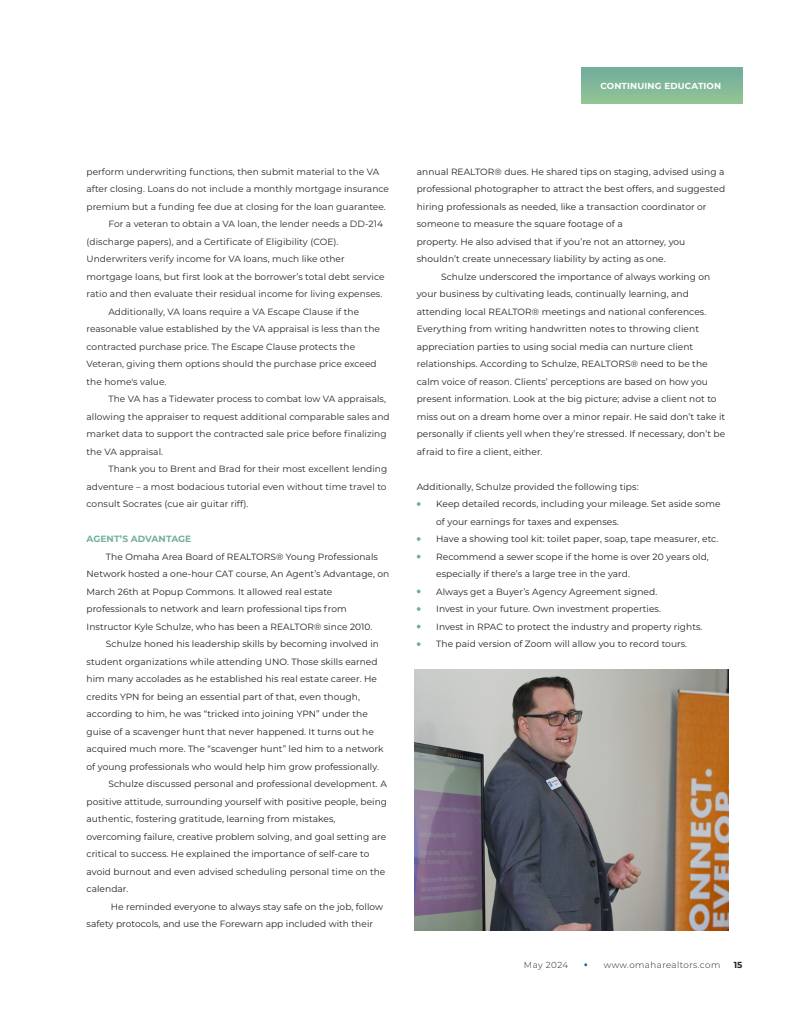
<style>
.page{position:relative;width:810px;height:1035px;background:#fff}
.page>*{position:absolute;margin:0;border:0;box-sizing:border-box;transform-origin:0 0}
.t1{font:9px/17.5px "Montserrat";letter-spacing:.005em;color:#231f20}
.t2{font:9px "Montserrat";letter-spacing:.005em;color:#292524}
.t3{font:700 9px "Montserrat";letter-spacing:.005em;color:#74af9c}
.t4{font:300 8.75px "Montserrat";letter-spacing:.045em;color:#231f20}
.t5{font:700 8.75px "Montserrat";letter-spacing:.02em;color:#fff}
.t6{font:700 8.75px "Montserrat";color:#231f20}
</style>
<div class="page">
<img style="left:415px;top:670px;width:314px;height:261px">
<div style="left:582px;top:68px;width:160px;height:36px;background:linear-gradient(to bottom,#71ac9d,#92c495)"></div>
<svg style="left:417px;top:502px;width:4px;height:4px"></svg>
<svg style="left:417px;top:537px;width:4px;height:4px"></svg>
<svg style="left:417px;top:555px;width:4px;height:3px"></svg>
<svg style="left:417px;top:590px;width:4px;height:3px"></svg>
<svg style="left:417px;top:607px;width:4px;height:4px"></svg>
<svg style="left:417px;top:625px;width:4px;height:3px"></svg>
<svg style="left:417px;top:642px;width:4px;height:4px"></svg>
<p class="t5" style="left:600px;top:79px;width:122px">CONTINUING EDUCATION</p>
<p class="t2" style="left:87px;top:165px;width:294px">perform underwriting functions, then submit material to the VA</p>
<p class="t2" style="left:87px;top:183px;width:304px">after closing. Loans do not include a monthly mortgage insurance</p>
<p class="t2" style="left:87px;top:200px;width:301px">premium but a funding fee due at closing for the loan guarantee.</p>
<p class="t2" style="left:108px;top:218px;width:276px">For a veteran to obtain a VA loan, the lender needs a DD-214</p>
<p class="t2" style="left:87px;top:235px;width:254px">(discharge papers), and a Certificate of Eligibility (COE).</p>
<p class="t2" style="left:87px;top:253px;width:260px">Underwriters verify income for VA loans, much like other</p>
<p class="t2" style="left:87px;top:270px;width:300px">mortgage loans, but first look at the borrower’s total debt service</p>
<p class="t2" style="left:87px;top:288px;width:297px">ratio and then evaluate their residual income for living expenses.</p>
<p class="t2" style="left:108px;top:305px;width:252px">Additionally, VA loans require a VA Escape Clause if the</p>
<p class="t2" style="left:87px;top:323px;width:295px">reasonable value established by the VA appraisal is less than the</p>
<p class="t2" style="left:87px;top:340px;width:270px">contracted purchase price. The Escape Clause protects the</p>
<p class="t2" style="left:87px;top:358px;width:292px">Veteran, giving them options should the purchase price exceed</p>
<p class="t2" style="left:87px;top:375px;width:81px">the home's value.</p>
<p class="t2" style="left:108px;top:393px;width:279px">The VA has a Tidewater process to combat low VA appraisals,</p>
<p class="t2" style="left:87px;top:410px;width:305px">allowing the appraiser to request additional comparable sales and</p>
<p class="t2" style="left:87px;top:428px;width:302px">market data to support the contracted sale price before finalizing</p>
<p class="t2" style="left:87px;top:445px;width:78px">the VA appraisal.</p>
<p class="t2" style="left:108px;top:463px;width:280px">Thank you to Brent and Brad for their most excellent lending</p>
<p class="t2" style="left:87px;top:480px;width:302px">adventure – a most bodacious tutorial even without time travel to</p>
<p class="t2" style="left:87px;top:498px;width:163px">consult Socrates (cue air guitar riff).</p>
<p class="t3" style="left:87px;top:533px;width:106px">AGENT’S ADVANTAGE</p>
<p class="t1" style="left:106px;top:547px;width:273px">The Omaha Area Board of REALTORS® Young Professionals</p>
<p class="t1" style="left:87px;top:565px;width:304px">Network hosted a one-hour CAT course, An Agent’s Advantage, on</p>
<p class="t1" style="left:87px;top:582px;width:247px">March 26th at Popup Commons. It allowed real estate</p>
<p class="t1" style="left:87px;top:600px;width:262px">professionals to network and learn professional tips from</p>
<p class="t1" style="left:87px;top:617px;width:287px">Instructor Kyle Schulze, who has been a REALTOR® since 2010.</p>
<p class="t1" style="left:106px;top:635px;width:275px">Schulze honed his leadership skills by becoming involved in</p>
<p class="t1" style="left:87px;top:652px;width:293px">student organizations while attending UNO. Those skills earned</p>
<p class="t1" style="left:87px;top:670px;width:292px">him many accolades as he established his real estate career. He</p>
<p class="t1" style="left:87px;top:687px;width:275px">credits YPN for being an essential part of that, even though,</p>
<p class="t1" style="left:87px;top:705px;width:283px">according to him, he was “tricked into joining YPN” under the</p>
<p class="t1" style="left:87px;top:722px;width:289px">guise of a scavenger hunt that never happened. It turns out he</p>
<p class="t1" style="left:87px;top:740px;width:299px">acquired much more. The “scavenger hunt” led him to a network</p>
<p class="t1" style="left:87px;top:757px;width:294px">of young professionals who would help him grow professionally.</p>
<p class="t1" style="left:108px;top:775px;width:280px">Schulze discussed personal and professional development. A</p>
<p class="t1" style="left:87px;top:792px;width:302px">positive attitude, surrounding yourself with positive people, being</p>
<p class="t1" style="left:87px;top:810px;width:250px">authentic, fostering gratitude, learning from mistakes,</p>
<p class="t1" style="left:87px;top:827px;width:301px">overcoming failure, creative problem solving, and goal setting are</p>
<p class="t1" style="left:87px;top:845px;width:284px">critical to success. He explained the importance of self-care to</p>
<p class="t1" style="left:87px;top:862px;width:300px">avoid burnout and even advised scheduling personal time on the</p>
<p class="t1" style="left:87px;top:880px;width:43px">calendar.</p>
<p class="t1" style="left:111px;top:897px;width:274px">He reminded everyone to always stay safe on the job, follow</p>
<p class="t1" style="left:87px;top:915px;width:288px">safety protocols, and use the Forewarn app included with their</p>
<p class="t1" style="left:417px;top:162px;width:309px">annual REALTOR® dues. He shared tips on staging, advised using a</p>
<p class="t1" style="left:417px;top:180px;width:310px">professional photographer to attract the best offers, and suggested</p>
<p class="t1" style="left:417px;top:197px;width:291px">hiring professionals as needed, like a transaction coordinator or</p>
<p class="t1" style="left:417px;top:215px;width:207px">someone to measure the square footage of a</p>
<p class="t1" style="left:417px;top:232px;width:270px">property. He also advised that if you’re not an attorney, you</p>
<p class="t1" style="left:417px;top:250px;width:250px">shouldn’t create unnecessary liability by acting as one.</p>
<p class="t1" style="left:441px;top:267px;width:271px">Schulze underscored the importance of always working on</p>
<p class="t1" style="left:417px;top:285px;width:274px">your business by cultivating leads, continually learning, and</p>
<p class="t1" style="left:417px;top:302px;width:291px">attending local REALTOR® meetings and national conferences.</p>
<p class="t1" style="left:417px;top:320px;width:284px">Everything from writing handwritten notes to throwing client</p>
<p class="t1" style="left:417px;top:337px;width:278px">appreciation parties to using social media can nurture client</p>
<p class="t1" style="left:417px;top:355px;width:292px">relationships. According to Schulze, REALTORS® need to be the</p>
<p class="t1" style="left:417px;top:372px;width:293px">calm voice of reason. Clients’ perceptions are based on how you</p>
<p class="t1" style="left:417px;top:390px;width:301px">present information. Look at the big picture; advise a client not to</p>
<p class="t1" style="left:417px;top:407px;width:310px">miss out on a dream home over a minor repair. He said don’t take it</p>
<p class="t1" style="left:417px;top:425px;width:310px">personally if clients yell when they’re stressed. If necessary, don’t be</p>
<p class="t1" style="left:417px;top:442px;width:127px">afraid to fire a client, either.</p>
<p class="t1" style="left:436px;top:477px;width:286px;text-indent:-19px">Additionally, Schulze provided the following tips:<br>Keep detailed records, including your mileage. Set aside some of your earnings for taxes and expenses.<br>Have a showing tool kit: toilet paper, soap, tape measurer, etc.<br>Recommend a sewer scope if the home is over 20 years old, especially if there’s a large tree in the yard.<br>Always get a Buyer’s Agency Agreement signed.<br>Invest in your future. Own investment properties.<br>Invest in RPAC to protect the industry and property rights.<br>The paid version of Zoom will allow you to record tours.</p>
<p class="t4" style="left:524px;top:959px;width:46px">May 2024</p>
<p class="t4" style="left:604px;top:959px;width:118px">www.omaharealtors.com</p>
<p class="t6" style="left:734px;top:958px;width:10px">15</p>
</div>
